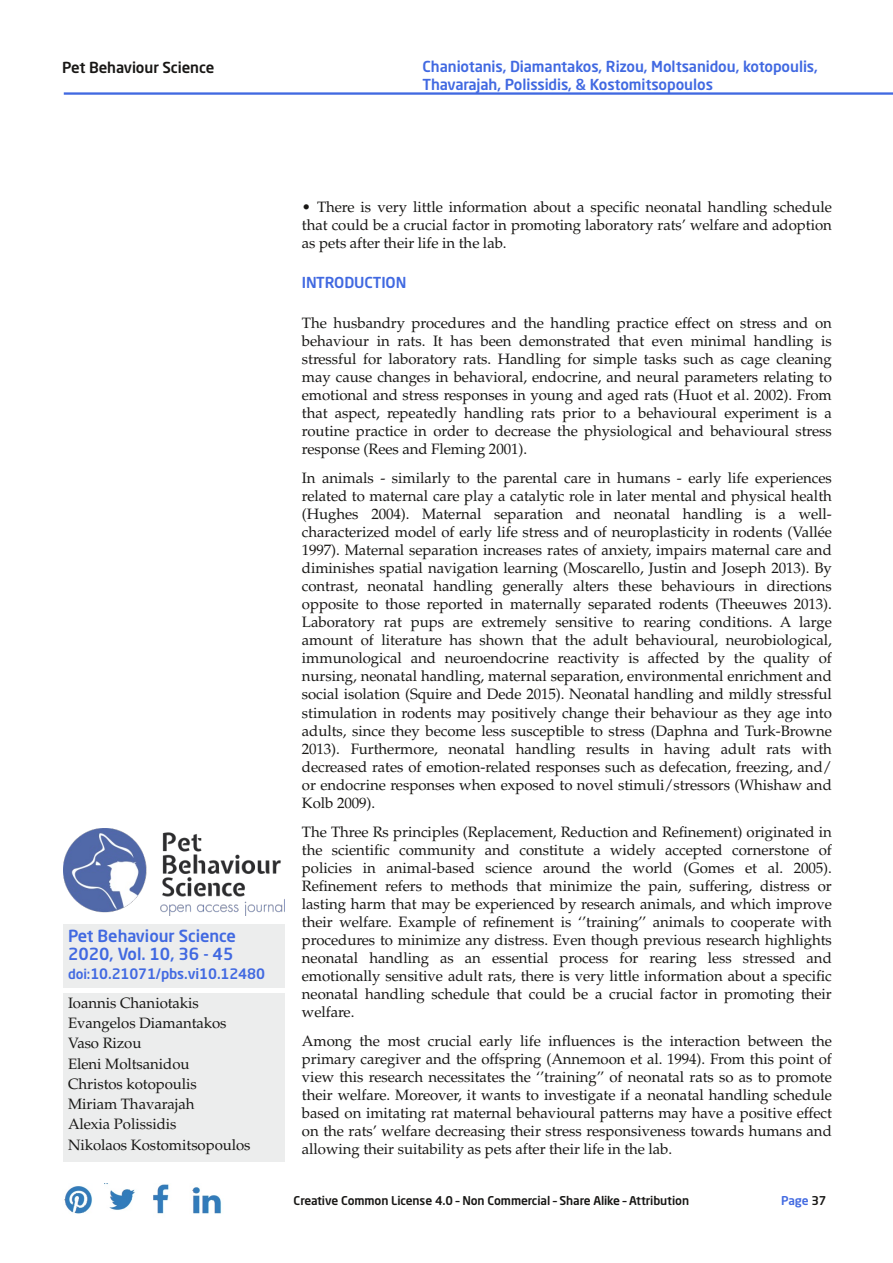
<style>
.page{position:relative;width:893px;height:1263px;background:#fff}
.page>*{position:absolute;margin:0;border:0;box-sizing:border-box;transform-origin:0 0}
.t1{font:500 16.5px/18.8px "Neo Sans Std";letter-spacing:-.005em;color:#4169e1}
.t2{font:15px/18px "Palatino LT Std";letter-spacing:-.005em;color:#181715;text-align:justify}
.t3{font:500 15px/18px "Neo Sans Std";letter-spacing:-.01em;color:#4169e1}
.t4{font:500 15px "Neo Sans Std";letter-spacing:-.01em;color:#181715}
.t5{font:500 14.25px "Neo Sans Std";letter-spacing:-.01em;color:#4169e1}
.t6{font:500 12px "Neo Sans Std";letter-spacing:-.01em;color:#181715}
.t7{font:500 12px "Neo Sans Std";letter-spacing:-.01em;color:#4169e1}
.s1{font-size:13.5px}
.s2{color:#181715}
</style>
<div class="page">
<hr style="left:64px;top:92px;width:829px;height:3px;background:#4169e1">
<img style="left:64px;top:1186px;width:29px;height:28px">
<img style="left:105px;top:1183px;width:30px;height:27px">
<img style="left:153px;top:1184px;width:16px;height:30px">
<img style="left:192px;top:1187px;width:30px;height:27px">
<div style="left:64px;top:993px;width:221px;height:168px;background:#eceded"></div>
<img style="left:64px;top:828px;width:221px;height:87px">
<div style="left:64px;top:924px;width:221px;height:64px;background:#eceded"></div>
<p class="t4" style="left:62px;top:62px;width:154px">Pet Behaviour Science</p>
<p class="t3" style="left:422px;top:59px;width:397px">Chaniotanis, Diamantakos, Rizou, Moltsanidou, kotopoulis,<br>Thavarajah, Polissidis, &amp; Kostomitsopoulos</p>
<p class="t1" style="left:68px;top:928px;width:170px">Pet Behaviour Science<br>2020, Vol. 10, 36 - 45</p>
<p class="t5" style="left:68px;top:968px;width:198px"><span class="s1">doi:</span>10.21071/pbs.vi10.12480</p>
<p class="t2" style="left:68px;top:994px;width:184px;line-height:20.2px;text-align:left">Ioannis Chaniotakis<br>Evangelos Diamantakos<br>Vaso Rizou<br>Eleni Moltsanidou<br>Christos kotopoulis<br>Miriam Thavarajah<br>Alexia Polissidis<br>Nikolaos Kostomitsopoulos</p>
<p class="t2" style="left:302px;top:200px;width:532px">• There is very little information about a specific neonatal handling schedule that could be a crucial factor in promoting laboratory rats’ welfare and adoption as pets after their life in the lab.</p>
<p class="t3" style="left:302px;top:275px;width:106px">INTRODUCTION</p>
<p class="t2" style="left:302px;top:316px;width:532px">The husbandry procedures and the handling practice effect on stress and on behaviour in rats. It has been demonstrated that even minimal handling is stressful for laboratory rats. Handling for simple tasks such as cage cleaning may cause changes in behavioral, endocrine, and neural parameters relating to emotional and stress responses in young and aged rats (Huot et al. 2002). From that aspect, repeatedly handling rats prior to a behavioural experiment is a routine practice in order to decrease the physiological and behavioural stress response (Rees and Fleming 2001).</p>
<p class="t2" style="left:302px;top:471px;width:532px">In animals - similarly to the parental care in humans - early life experiences related to maternal care play a catalytic role in later mental and physical health (Hughes 2004). Maternal separation and neonatal handling is a well&shy;characterized model of early life stress and of neuroplasticity in rodents (Vallée 1997). Maternal separation increases rates of anxiety, impairs maternal care and diminishes spatial navigation learning (Moscarello, Justin and Joseph 2013). By contrast, neonatal handling generally alters these behaviours in directions opposite to those reported in maternally separated rodents (Theeuwes 2013).<br>Laboratory rat pups are extremely sensitive to rearing conditions. A large amount of literature has shown that the adult behavioural, neurobiological, immunological and neuroendocrine reactivity is affected by the quality of nursing, neonatal handling, maternal separation, environmental enrichment and social isolation (Squire and Dede 2015). Neonatal handling and mildly stressful stimulation in rodents may positively change their behaviour as they age into adults, since they become less susceptible to stress (Daphna and Turk-Browne 2013). Furthermore, neonatal handling results in having adult rats with decreased rates of emotion-related responses such as defecation, freezing, and/ or endocrine responses when exposed to novel stimuli/stressors (Whishaw and Kolb 2009).</p>
<p class="t2" style="left:302px;top:824px;width:532px">The Three Rs principles (Replacement, Reduction and Refinement) originated in the scientific community and constitute a widely accepted cornerstone of policies in animal-based science around the world (Gomes et al. 2005).<br>Refinement refers to methods that minimize the pain, suffering, distress or lasting harm that may be experienced by research animals, and which improve their welfare. Example of refinement is ‘’training’’ animals to cooperate with procedures to minimize any distress. Even though previous research highlights neonatal handling as an essential process for rearing less stressed and emotionally sensitive adult rats, there is very little information about a specific neonatal handling schedule that could be a crucial factor in promoting their welfare.</p>
<p class="t2" style="left:302px;top:1034px;width:532px">Among the most crucial early life influences is the interaction between the primary caregiver and the offspring (Annemoon et al. 1994). From this point of view this research necessitates the ‘’training’’ of neonatal rats so as to promote their welfare. Moreover, it wants to investigate if a neonatal handling schedule based on imitating rat maternal behavioural patterns may have a positive effect on the rats’ welfare decreasing their stress responsiveness towards humans and allowing their suitability as pets after their life in the lab.</p>
<p class="t6" style="left:294px;top:1196px;width:397px">Creative Common License 4.0 – Non Commercial – Share Alike – Attribution</p>
<p class="t7" style="left:781px;top:1196px;width:47px">Page <span class="s2">37</span></p>
</div>
